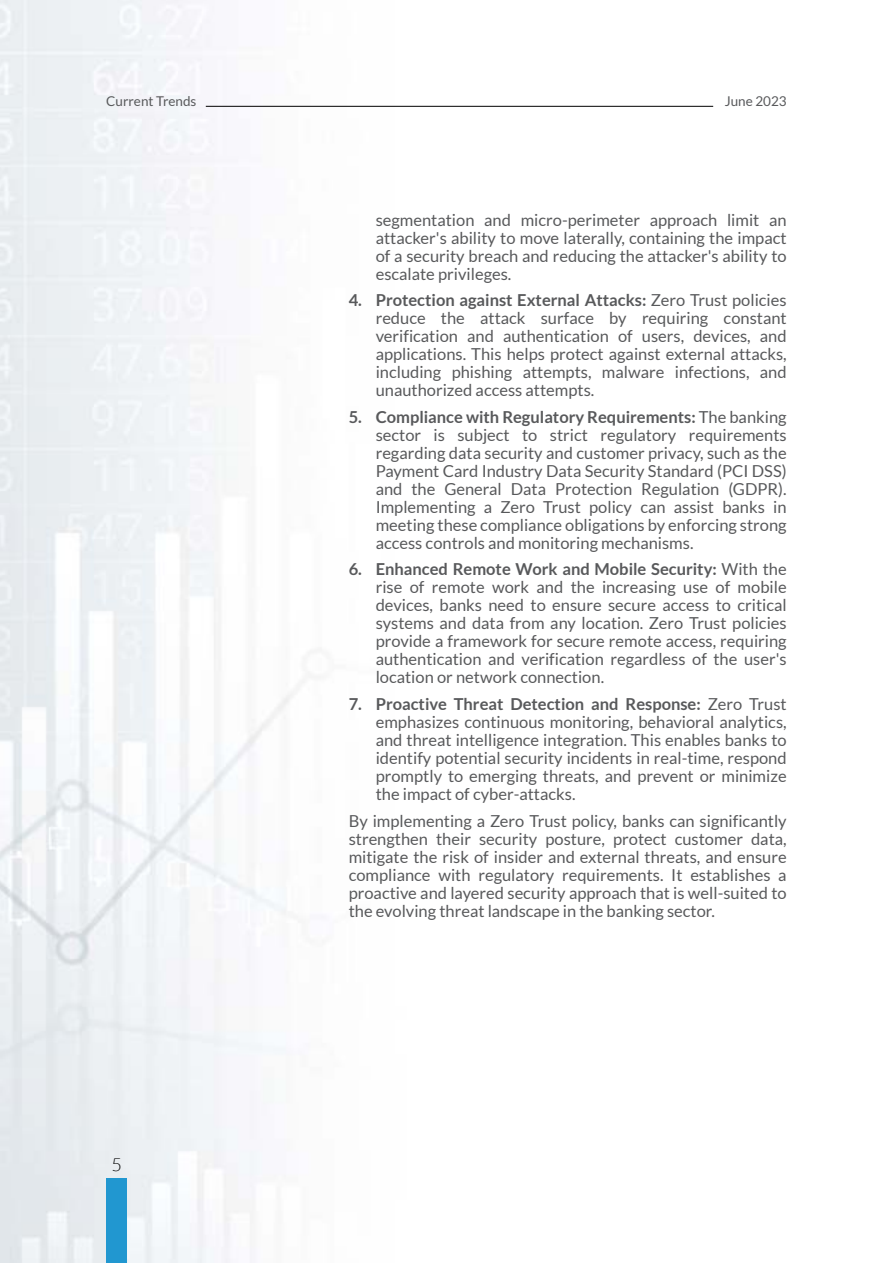
<style>
.page{position:relative;width:893px;height:1263px;background:#fff}
.page>*{position:absolute;margin:0;border:0;box-sizing:border-box;transform-origin:0 0}
.t1{font:300 18px "Lato";color:#000}
.t2{font:16.5px/18px "Lato";color:#58595b;text-align:justify}
.t3{font:13.5px "Lato";color:#58595b}
.s1{font-weight:700}
</style>
<div class="page">
<hr style="left:206px;top:106px;width:507px;height:1px;background:#000">
<div style="left:106px;top:1178px;width:21px;height:85px;background:#2197d0"></div>
<p class="t3" style="left:106px;top:94px;width:92px">Current Trends</p>
<p class="t3" style="left:725px;top:94px;width:64px">June 2023</p>
<p class="t1" style="left:112px;top:1155px;width:12px">5</p>
<p class="t2" style="left:376px;top:211px;width:412px">segmentation and micro-perimeter approach limit an attacker's ability to move laterally, containing the impact of a security breach and reducing the attacker's ability to escalate privileges.</p>
<p class="t2" style="left:376px;top:291px;width:412px;text-indent:-27px"><span class="s1">4. Protection against External Attacks:</span> Zero Trust policies reduce the attack surface by requiring constant verification and authentication of users, devices, and applications. This helps protect against external attacks, including phishing attempts, malware infections, and unauthorized access attempts.</p>
<p class="t2" style="left:376px;top:408px;width:412px;text-indent:-27px"><span class="s1">5. Compliance with Regulatory Requirements:</span> The banking sector is subject to strict regulatory requirements regarding data security and customer privacy, such as the Payment Card Industry Data Security Standard (PCI DSS) and the General Data Protection Regulation (GDPR).<br>Implementing a Zero Trust policy can assist banks in meeting these compliance obligations by enforcing strong access controls and monitoring mechanisms.</p>
<p class="t2" style="left:376px;top:560px;width:412px;text-indent:-27px"><span class="s1">6. Enhanced Remote Work and Mobile Security:</span> With the rise of remote work and the increasing use of mobile devices, banks need to ensure secure access to critical systems and data from any location. Zero Trust policies provide a framework for secure remote access, requiring authentication and verification regardless of the user's location or network connection.</p>
<p class="t2" style="left:376px;top:695px;width:412px;text-indent:-27px"><span class="s1">7. Proactive Threat Detection and Response:</span> Zero Trust emphasizes continuous monitoring, behavioral analytics, and threat intelligence integration. This enables banks to identify potential security incidents in real-time, respond promptly to emerging threats, and prevent or minimize the impact of cyber-attacks.</p>
<p class="t2" style="left:349px;top:811px;width:439px">By implementing a Zero Trust policy, banks can significantly strengthen their security posture, protect customer data, mitigate the risk of insider and external threats, and ensure compliance with regulatory requirements. It establishes a proactive and layered security approach that is well-suited to the evolving threat landscape in the banking sector.</p>
</div>
